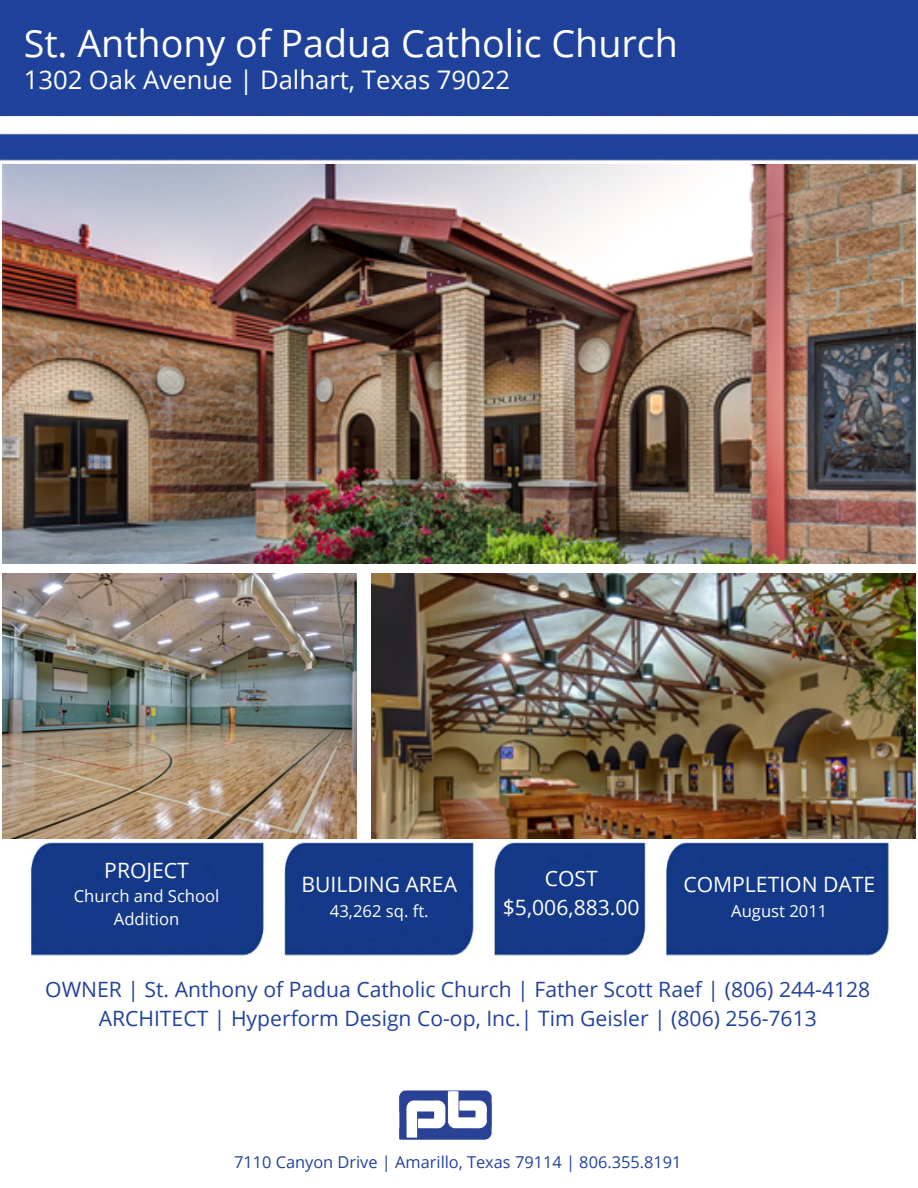
<style>
.page{position:relative;width:918px;height:1188px;background:#fff}
.page>*{position:absolute;margin:0;border:0;box-sizing:border-box;transform-origin:0 0}
.t1{font:37.65px "Open Sans";color:#fff}
.t2{font:25.65px "Open Sans";color:#fff}
.t3{font:21.15px "Open Sans";color:#22429b}
.t4{font:21.15px "Open Sans";color:#fff}
.t5{font:16.65px "Open Sans";color:#fff}
.t6{font:16.35px "Open Sans";color:#22429b}
</style>
<div class="page">
<img style="left:0;top:0;width:918px;height:165px">
<img style="left:30px;top:828px;width:860px;height:131px">
<img style="left:399px;top:1090px;width:93px;height:50px">
<img style="left:3px;top:165px;width:912px;height:398px">
<img style="left:371px;top:573px;width:545px;height:266px">
<img style="left:3px;top:573px;width:353px;height:266px">
<p class="t1" style="left:24px;top:17px;width:656px">St. Anthony of Padua Catholic Church</p>
<p class="t2" style="left:24px;top:62px;width:488px">1302 Oak Avenue | Dalhart, Texas 79022</p>
<p class="t4" style="left:104px;top:855px;width:86px">PROJECT</p>
<p class="t5" style="left:74px;top:885px;width:147px">Church and School</p>
<p class="t5" style="left:114px;top:907px;width:67px">Addition</p>
<p class="t4" style="left:302px;top:869px;width:157px">BUILDING AREA</p>
<p class="t5" style="left:330px;top:899px;width:100px">43,262 sq. ft.</p>
<p class="t4" style="left:545px;top:863px;width:55px">COST</p>
<p class="t4" style="left:503px;top:892px;width:138px">$5,006,883.00</p>
<p class="t4" style="left:683px;top:869px;width:193px">COMPLETION DATE</p>
<p class="t5" style="left:731px;top:899px;width:98px">August 2011</p>
<p class="t3" style="left:45px;top:975px;width:827px">OWNER | St. Anthony of Padua Catholic Church | Father Scott Raef | (806) 244-4128</p>
<p class="t3" style="left:99px;top:1004px;width:720px">ARCHITECT | Hyperform Design Co-op, Inc.| Tim Geisler | (806) 256-7613</p>
<p class="t6" style="left:234px;top:1150px;width:449px">7110 Canyon Drive | Amarillo, Texas 79114 | 806.355.8191</p>
</div>
